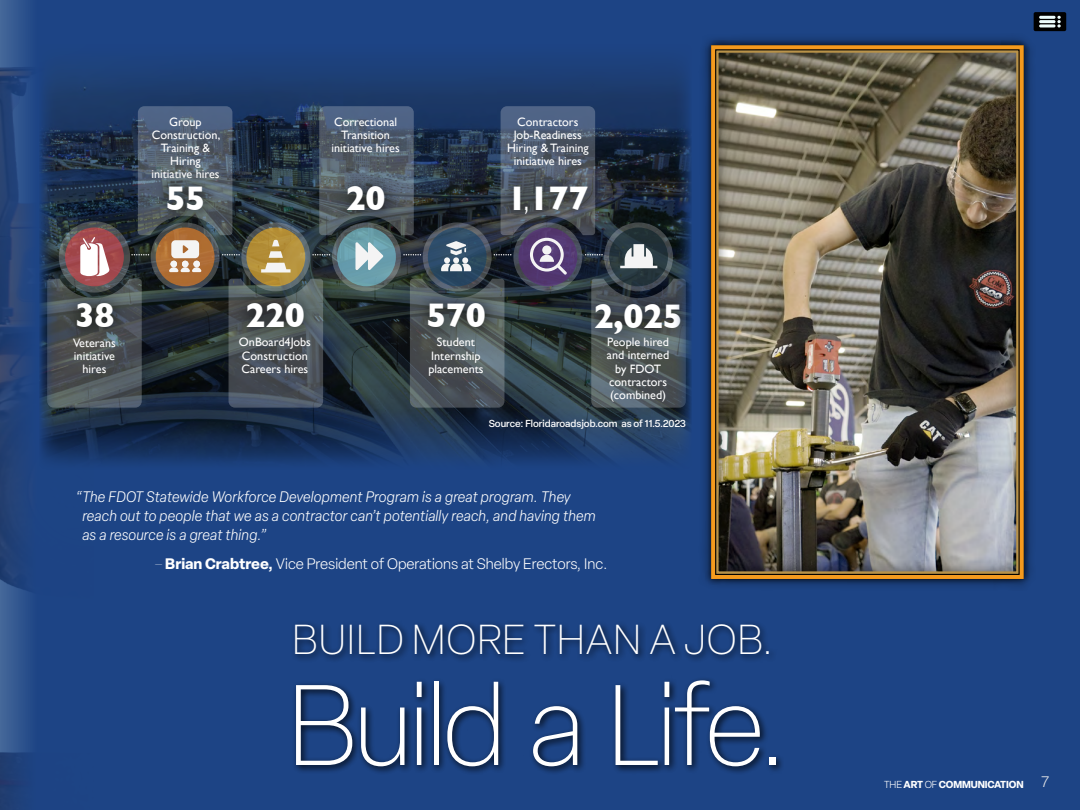
<style>
.page{position:relative;width:1080px;height:810px;background:#fff}
.page>*{position:absolute;margin:0;border:0;box-sizing:border-box;transform-origin:0 0}
.t1{font:200 112.5px "Elza";letter-spacing:-.03em;color:#fff}
.t2{font:200 41.25px "Elza";letter-spacing:.02em;color:#fff}
.t3{font:700 34.75px "Gill Sans";letter-spacing:-.01em;color:#fff}
.t4{font:italic 300 15px/19px "Elza";letter-spacing:.015em;color:#fff}
.t5{font:300 15px "Elza";color:#fff}
.t6{font:12.12px/13px "Gill Sans";color:#fff;text-align:center}
.t7{font:500 10px "Elza";color:#fff}
.t8{font:700 10px "Elza";letter-spacing:-.01em;color:#fff}
.s1{font-weight:300}
.s2{font-weight:100}
.s3{font-weight:700}
.s4{font-weight:300;font-size:15px;color:#ebebeb}
</style>
<div class="page">
<div style="left:94px;top:0;width:986px;height:810px;background:#1d4485"></div>
<img style="left:0;top:0;width:94px;height:810px">
<div style="left:290px;top:619px;width:495px;height:156px;background:#000;opacity:.88"></div>
<div style="left:699px;top:33px;width:337px;height:558px;background:#000;opacity:.65"></div>
<div style="left:711px;top:45px;width:313px;height:534px;border:8px solid #b89249"></div>
<div style="left:711px;top:45px;width:313px;height:534px;border:4px solid #f49a1e"></div>
<svg style="left:39px;top:40px;width:653px;height:434px;background:#1c3a6a"></svg>
<svg style="left:47px;top:106px;width:639px;height:302px;background:#3a4450"></svg>
<img style="left:573px;top:278px;width:119px;height:85px">
<img style="left:487px;top:160px;width:122px;height:85px">
<img style="left:406px;top:278px;width:100px;height:84px">
<img style="left:325px;top:160px;width:81px;height:85px">
<img style="left:225px;top:278px;width:100px;height:84px">
<img style="left:145px;top:160px;width:81px;height:85px">
<img style="left:54px;top:278px;width:81px;height:84px">
<div style="left:1034px;top:12px;width:32px;height:19px;background:linear-gradient(to right,#000,#000);border-radius:2px"></div>
<hr style="left:1039px;top:16px;width:17px;height:3px;background:#eefefd;border-radius:2px">
<hr style="left:1039px;top:20px;width:17px;height:3px;background:#eefefd;border-radius:2px">
<hr style="left:1039px;top:24px;width:17px;height:3px;background:#eefefd;border-radius:2px">
<svg style="left:1057px;top:16px;width:4px;height:11px"></svg>
<h3 class="t3" style="left:75px;top:288px;width:41px">38</h3>
<p class="t6" style="left:73px;top:336px;width:44px">Veterans initiative hires</p>
<p class="t6" style="left:151px;top:115px;width:71px">Group<br>Construction,<br>Training &amp;<br>Hiring initiative hires</p>
<h3 class="t3" style="left:166px;top:170px;width:41px">55</h3>
<p class="t6" style="left:332px;top:115px;width:70px">Correctional<br>Transition initiative hires</p>
<h3 class="t3" style="left:346px;top:170px;width:41px">20</h3>
<p class="t6" style="left:507px;top:115px;width:83px">Contractors<br>Job-Readiness<br>Hiring &amp; Training initiative hires</p>
<h3 class="t3" style="left:507px;top:170px;width:83px">1<span class="s1">,</span>177</h3>
<h3 class="t3" style="left:245px;top:288px;width:61px">220</h3>
<p class="t6" style="left:239px;top:336px;width:74px;text-align:left">OnBoard4Jobs<br>Construction<br>Careers hires</p>
<h3 class="t3" style="left:426px;top:288px;width:61px">570</h3>
<p class="t6" style="left:428px;top:336px;width:57px">Student<br>Internship placements</p>
<h3 class="t3" style="left:594px;top:288px;width:91px">2,025</h3>
<p class="t6" style="left:607px;top:336px;width:64px">People hired and interned by FDOT contractors (combined)</p>
<p class="t7" style="left:489px;top:417px;width:199px">Source: Floridaroadsjob.com as of 11.5.2023</p>
<p class="t4" style="left:82px;top:487px;width:515px;text-indent:-7px">“The FDOT Statewide Workforce Development Program is a great program. They reach out to people that we as a contractor can’t potentially reach, and having them as a resource is a great thing.”</p>
<p class="t5" style="left:154px;top:554px;width:455px"><span class="s2">–</span> <span class="s3">Brian Crabtree,</span> Vice President of Operations at Shelby Erectors, Inc.</p>
<h2 class="t2" style="left:292px;top:613px;width:483px">BUILD MORE THAN A JOB.</h2>
<h1 class="t1" style="left:287px;top:654px;width:504px">Build a Life.</h1>
<p class="t8" style="left:884px;top:777px;width:166px"><span class="s1">THE</span>ART<span class="s1">OF</span> COMMUNICATION <span class="s4">7</span></p>
</div>
